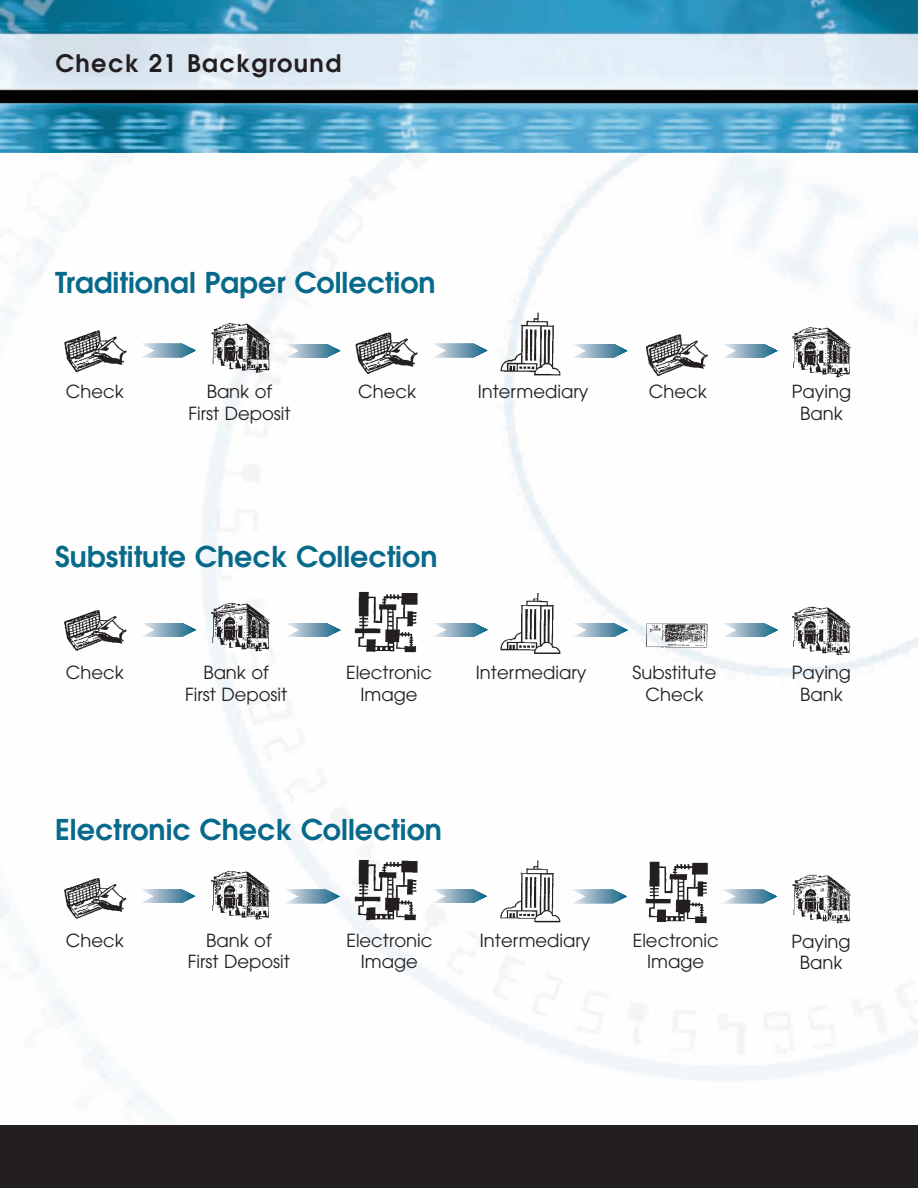
<style>
.page{position:relative;width:918px;height:1188px;background:#fff}
.page>*{position:absolute;margin:0;border:0;box-sizing:border-box;transform-origin:0 0}
.t1{font:600 28.5px "Avant Garde";color:#076a8a}
.t2{font:600 24px "Avant Garde";letter-spacing:.055em;color:#231f20}
.t3{font:18px/21.6px "Avant Garde";color:#231f20;text-align:center}
</style>
<div class="page">
<img style="left:0;top:152px;width:918px;height:974px">
<img style="left:0;top:0;width:918px;height:152px">
<div style="left:0;top:1126px;width:918px;height:62px;background:#231f20"></div>
<img style="left:54px;top:310px;width:810px;height:74px">
<img style="left:54px;top:582px;width:810px;height:83px">
<img style="left:54px;top:849px;width:810px;height:84px">
<svg style="left:142px;top:344px;width:55px;height:13px"></svg>
<svg style="left:286px;top:344px;width:55px;height:13px"></svg>
<svg style="left:433px;top:344px;width:55px;height:13px"></svg>
<svg style="left:573px;top:344px;width:55px;height:13px"></svg>
<svg style="left:723px;top:344px;width:55px;height:13px"></svg>
<svg style="left:142px;top:623px;width:55px;height:14px"></svg>
<svg style="left:286px;top:623px;width:55px;height:14px"></svg>
<svg style="left:434px;top:623px;width:55px;height:14px"></svg>
<svg style="left:574px;top:623px;width:55px;height:14px"></svg>
<svg style="left:724px;top:623px;width:55px;height:14px"></svg>
<svg style="left:141px;top:889px;width:55px;height:14px"></svg>
<svg style="left:286px;top:890px;width:55px;height:13px"></svg>
<svg style="left:433px;top:889px;width:55px;height:14px"></svg>
<svg style="left:573px;top:890px;width:55px;height:13px"></svg>
<svg style="left:723px;top:890px;width:55px;height:13px"></svg>
<h2 class="t2" style="left:56px;top:54px;width:287px">Check 21 Background</h2>
<h1 class="t1" style="left:55px;top:272px;width:382px">Traditional Paper Collection</h1>
<p class="t3" style="left:66px;top:383px;width:59px">Check</p>
<p class="t3" style="left:188px;top:383px;width:104px">Bank of<br>First Deposit</p>
<p class="t3" style="left:358px;top:383px;width:59px">Check</p>
<p class="t3" style="left:478px;top:383px;width:112px">Intermediary</p>
<p class="t3" style="left:649px;top:383px;width:59px">Check</p>
<p class="t3" style="left:792px;top:383px;width:61px">Paying<br>Bank</p>
<h1 class="t1" style="left:55px;top:546px;width:384px">Substitute Check Collection</h1>
<p class="t3" style="left:66px;top:664px;width:59px">Check</p>
<p class="t3" style="left:185px;top:663px;width:104px">Bank of<br>First Deposit</p>
<p class="t3" style="left:346px;top:663px;width:88px">Electronic<br>Image</p>
<p class="t3" style="left:476px;top:664px;width:112px">Intermediary</p>
<p class="t3" style="left:633px;top:663px;width:85px">Substitute<br>Check</p>
<p class="t3" style="left:792px;top:663px;width:61px">Paying<br>Bank</p>
<h1 class="t1" style="left:55px;top:819px;width:388px">Electronic Check Collection</h1>
<p class="t3" style="left:66px;top:931px;width:59px">Check</p>
<p class="t3" style="left:188px;top:931px;width:104px">Bank of<br>First Deposit</p>
<p class="t3" style="left:480px;top:931px;width:112px">Intermediary</p>
<p class="t3" style="left:791px;top:932px;width:61px">Paying<br>Bank</p>
<p class="t3" style="left:346px;top:931px;width:88px">Electronic<br>Image</p>
<p class="t3" style="left:633px;top:931px;width:88px">Electronic<br>Image</p>
</div>
